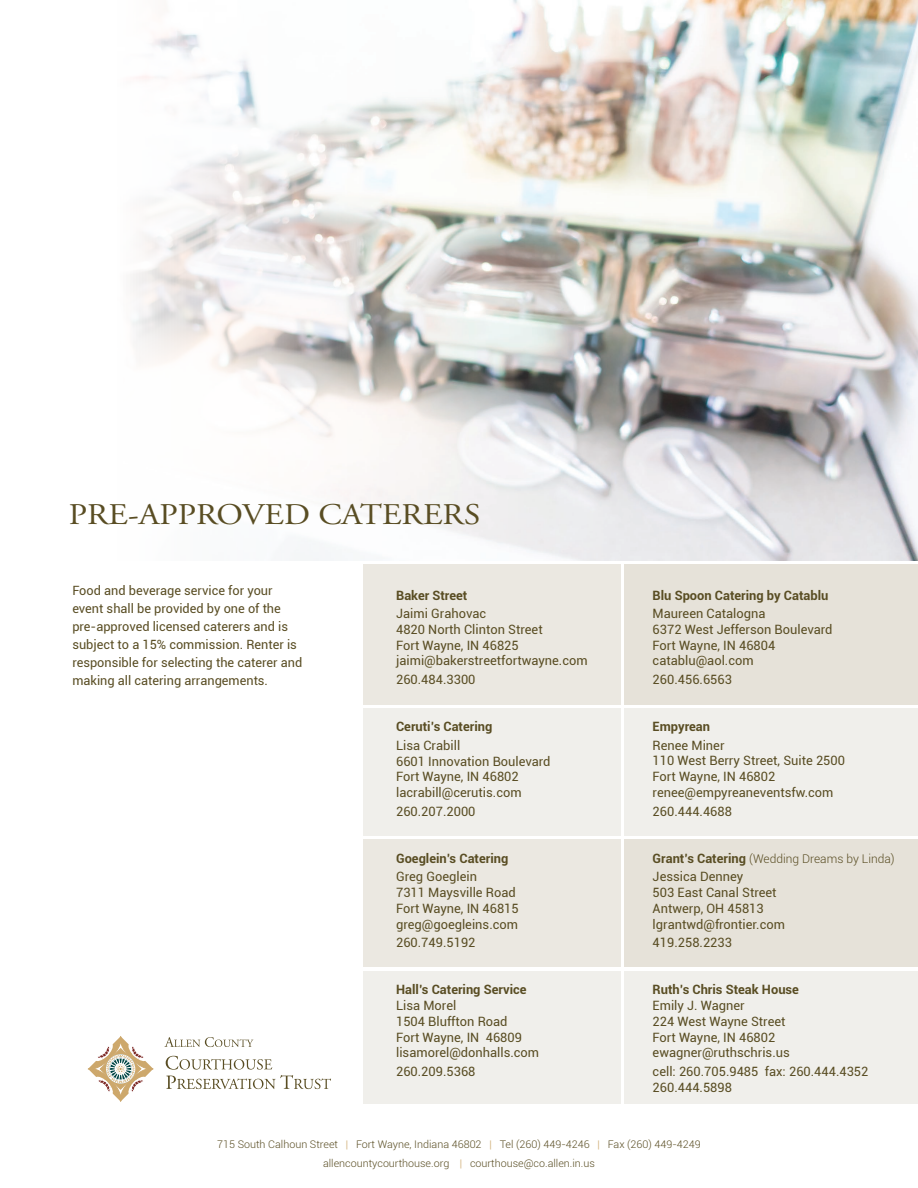
<style>
.page{position:relative;width:918px;height:1188px;background:#fff}
.page>*{position:absolute;margin:0;border:0;box-sizing:border-box;transform-origin:0 0}
.t1{font:30px "Adobe Garamond";color:#594d23;scale:1.11 1}
.t2{font:12.9px/15.8px "Roboto";color:#594d23}
.t3{font:700 12.9px "Roboto";color:#594d23}
.t4{font:12.75px/18px "Roboto";color:#594d23}
.t5{font:300 12px "Roboto";color:#594d23}
.t6{font:300 10.5px/18.8px "Roboto";color:#594d23;text-align:center}
.s1{font-weight:700;font-size:12.9px}
.s2{color:#cda86c}
</style>
<div class="page">
<img style="left:130px;top:0;width:788px;height:560px">
<div style="left:363px;top:565px;width:258px;height:140px;background:#ebe8e1"></div>
<div style="left:363px;top:708px;width:258px;height:128px;background:#f0efeb"></div>
<div style="left:363px;top:971px;width:258px;height:132px;background:#f0efeb"></div>
<div style="left:624px;top:971px;width:294px;height:132px;background:#f0efeb"></div>
<div style="left:363px;top:839px;width:258px;height:128px;background:#ebe8e1"></div>
<div style="left:624px;top:839px;width:294px;height:128px;background:#e6e2d9"></div>
<div style="left:625px;top:565px;width:293px;height:140px;background:#e6e2d9"></div>
<div style="left:625px;top:708px;width:293px;height:128px;background:#f0efeb"></div>
<svg style="left:87px;top:1036px;width:244px;height:66px"></svg>
<h1 class="t1" style="left:69px;top:498px;width:372px">PRE-APPROVED CATERERS</h1>
<p class="t4" style="left:72px;top:581px;width:231px">Food and beverage service for your event shall be provided by one of the pre-approved licensed caterers and is subject to a 15% commission. Renter is responsible for selecting the caterer and making all catering arrangements.</p>
<p class="t3" style="left:396px;top:586px;width:73px">Baker Street</p>
<p class="t2" style="left:396px;top:605px;width:193px">Jaimi Grahovac<br>4820 North Clinton Street<br>Fort Wayne, IN 46825 jaimi@bakerstreetfortwayne.com</p>
<p class="t2" style="left:396px;top:671px;width:81px">260.484.3300</p>
<p class="t3" style="left:396px;top:718px;width:98px">Ceruti’s Catering</p>
<p class="t2" style="left:396px;top:737px;width:156px">Lisa Crabill<br>6601 Innovation Boulevard<br>Fort Wayne, IN 46802 lacrabill@cerutis.com</p>
<p class="t2" style="left:396px;top:803px;width:81px">260.207.2000</p>
<p class="t3" style="left:396px;top:849px;width:114px">Goeglein’s Catering</p>
<p class="t2" style="left:396px;top:868px;width:124px">Greg Goeglein<br>7311 Maysville Road<br>Fort Wayne, IN 46815 greg@goegleins.com</p>
<p class="t2" style="left:396px;top:934px;width:81px">260.749.5192</p>
<p class="t3" style="left:396px;top:981px;width:132px">Hall’s Catering Service</p>
<p class="t2" style="left:396px;top:997px;width:145px">Lisa Morel<br>1504 Bluffton Road<br>Fort Wayne, IN 46809 lisamorel@donhalls.com</p>
<p class="t2" style="left:396px;top:1063px;width:81px">260.209.5368</p>
<p class="t3" style="left:653px;top:586px;width:177px">Blu Spoon Catering by Catablu</p>
<p class="t2" style="left:653px;top:605px;width:181px">Maureen Catalogna<br>6372 West Jefferson Boulevard<br>Fort Wayne, IN 46804 catablu@aol.com</p>
<p class="t2" style="left:653px;top:671px;width:81px">260.456.6563</p>
<p class="t3" style="left:653px;top:717px;width:59px">Empyrean</p>
<p class="t2" style="left:653px;top:737px;width:194px">Renee Miner<br>110 West Berry Street, Suite 2500<br>Fort Wayne, IN 46802 renee@empyreaneventsfw.com</p>
<p class="t2" style="left:653px;top:803px;width:81px">260.444.4688</p>
<p class="t5" style="left:653px;top:850px;width:244px"><span class="s1">Grant’s Catering</span> (Wedding Dreams by Linda)</p>
<p class="t2" style="left:653px;top:869px;width:134px">Jessica Denney<br>503 East Canal Street<br>Antwerp, OH 45813 lgrantwd@frontier.com</p>
<p class="t2" style="left:653px;top:934px;width:81px">419.258.2233</p>
<p class="t3" style="left:653px;top:981px;width:148px">Ruth’s Chris Steak House</p>
<p class="t2" style="left:653px;top:997px;width:139px">Emily J. Wagner<br>224 West Wayne Street<br>Fort Wayne, IN 46802 ewagner@ruthschris.us</p>
<p class="t2" style="left:653px;top:1063px;width:217px">cell: 260.705.9485 fax: 260.444.4352<br>260.444.5898</p>
<p class="t6" style="left:217px;top:1135px;width:485px">715 South Calhoun Street <span class="s2">|</span> Fort Wayne, Indiana 46802 <span class="s2">|</span> Tel (260) 449-4246 <span class="s2">|</span> Fax (260) 449-4249 allencountycourthouse.org <span class="s2">|</span> courthouse@co.allen.in.us</p>
</div>
